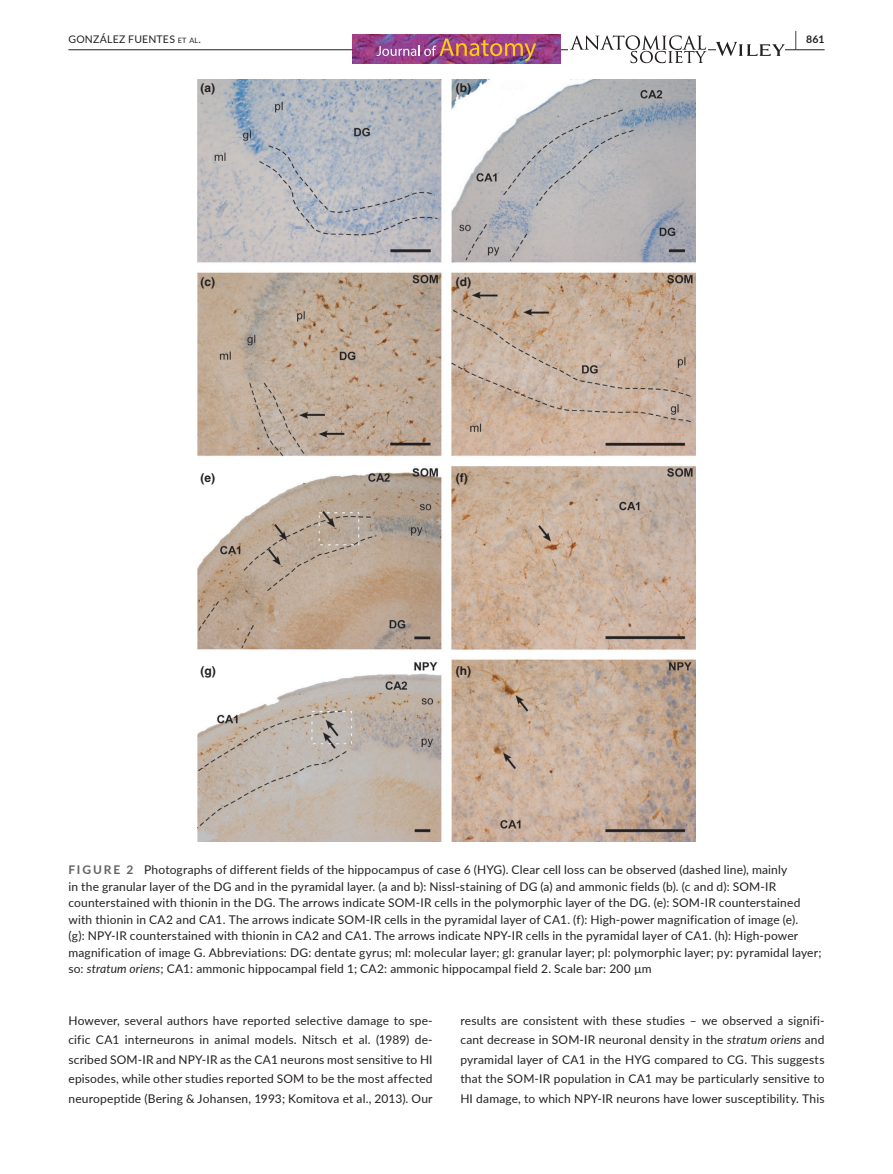
<style>
.page{position:relative;width:893px;height:1174px;background:#fff}
.page>*{position:absolute;margin:0;border:0;box-sizing:border-box;transform-origin:0 0}
.t1{font:12px/19.5px "Lato";letter-spacing:.015em;color:#231f20;text-align:justify}
.t2{font:700 12px "Helvetica";color:#231f20}
.t3{font:10.5px "Lato";letter-spacing:.02em;color:#231f20}
.t4{font:700 10.5px "Lato";color:#231f20}
.s1{font-size:7.35px}
.s2{font-size:19.5px}
.s3{font-weight:700;color:#636366}
.s4{font-style:italic}
</style>
<div class="page">
<hr style="left:68px;top:49px;width:756px;height:1px;background:#231f20">
<img style="left:352px;top:34px;width:209px;height:30px">
<img style="left:376px;top:39px;width:160px;height:22px">
<img style="left:568px;top:35px;width:140px;height:29px">
<svg style="left:716px;top:42px;width:69px;height:14px"></svg>
<img style="left:198px;top:80px;width:497px;height:762px">
<p class="t3" style="left:68px;top:31px;width:134px">GONZÁLEZ FUENTES <span class="s1">et al</span>.</p>
<p class="t4" style="left:795px;top:31px;width:31px"><span class="s2">|</span> 861</p>
<p class="t2" style="left:200px;top:81px;width:16px">(a)</p>
<p class="t2" style="left:456px;top:81px;width:17px">(b)</p>
<p class="t2" style="left:200px;top:274px;width:16px">(c)</p>
<p class="t2" style="left:456px;top:274px;width:17px">(d)</p>
<p class="t2" style="left:200px;top:470px;width:16px">(e)</p>
<p class="t2" style="left:456px;top:470px;width:13px">(f)</p>
<p class="t2" style="left:200px;top:663px;width:17px">(g)</p>
<p class="t2" style="left:456px;top:663px;width:17px">(h)</p>
<p class="t1" style="left:68px;top:861px;width:755px;line-height:16.5px;text-align:left"><span class="s3">FIGURE 2</span> Photographs of different fields of the hippocampus of case 6 (HYG). Clear cell loss can be observed (dashed line), mainly<br>in the granular layer of the DG and in the pyramidal layer. (a and b): Nissl-staining of DG (a) and ammonic fields (b). (c and d): SOM-IR counterstained with thionin in the DG. The arrows indicate SOM-IR cells in the polymorphic layer of the DG. (e): SOM-IR counterstained with thionin in CA2 and CA1. The arrows indicate SOM-IR cells in the pyramidal layer of CA1. (f): High-power magnification of image (e).<br>(g): NPY-IR counterstained with thionin in CA2 and CA1. The arrows indicate NPY-IR cells in the pyramidal layer of CA1. (h): High-power magnification of image G. Abbreviations: DG: dentate gyrus; ml: molecular layer; gl: granular layer; pl: polymorphic layer; py: pyramidal layer; so: <span class="s4">stratum oriens</span>; CA1: ammonic hippocampal field 1; CA2: ammonic hippocampal field 2. Scale bar: 200 µm</p>
<p class="t1" style="left:68px;top:1010px;width:366px">However, several authors have reported selective damage to spe&shy;cific CA1 interneurons in animal models. Nitsch et al. (1989) de&shy;scribed SOM-IR and NPY-IR as the CA1 neurons most sensitive to HI episodes, while other studies reported SOM to be the most affected neuropeptide (Bering &amp; Johansen, 1993; Komitova et al., 2013). Our</p>
<p class="t1" style="left:460px;top:1010px;width:366px">results are consistent with these studies – we observed a signifi&shy;cant decrease in SOM-IR neuronal density in the <span class="s4">stratum oriens</span> and pyramidal layer of CA1 in the HYG compared to CG. This suggests that the SOM-IR population in CA1 may be particularly sensitive to HI damage, to which NPY-IR neurons have lower susceptibility. This</p>
</div>
